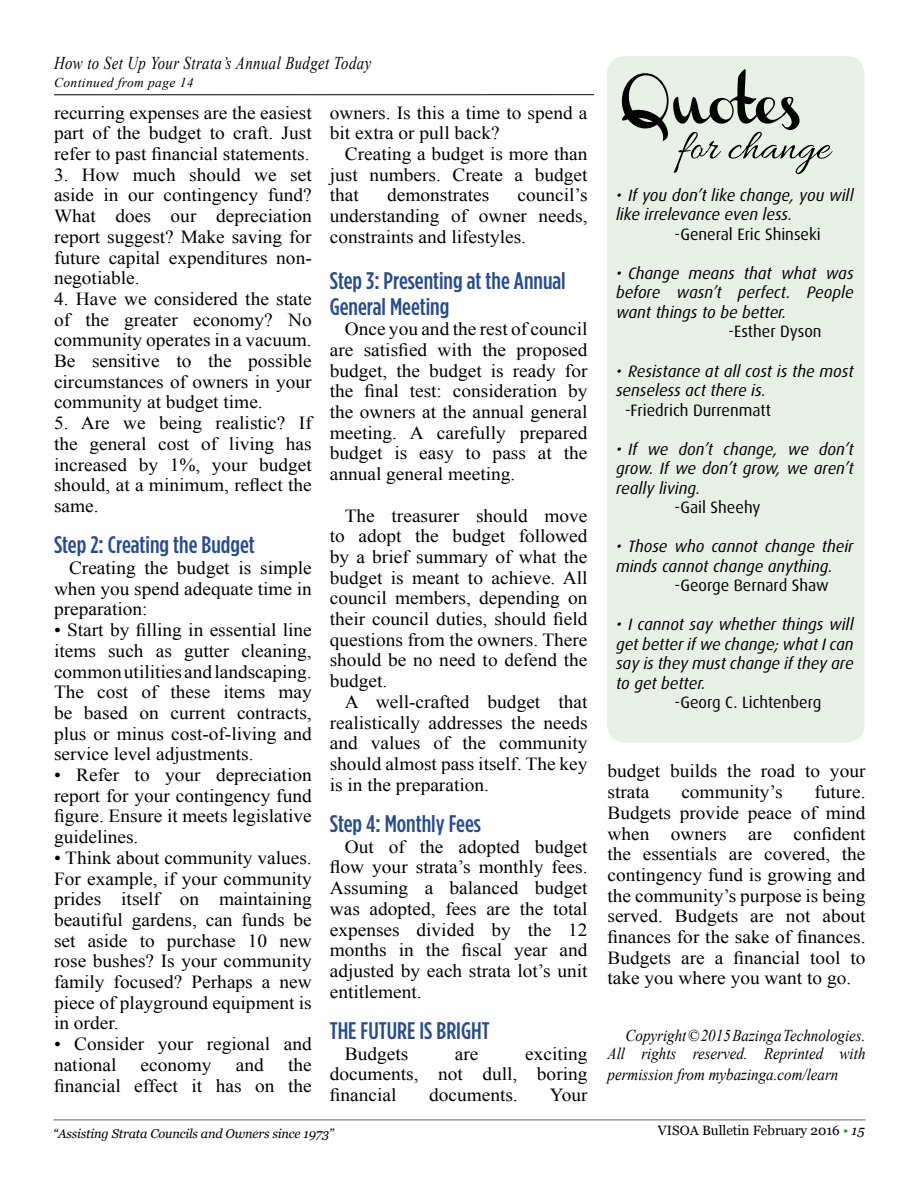
<style>
.page{position:relative;width:918px;height:1188px;background:#fff}
.page>*{position:absolute;margin:0;border:0;box-sizing:border-box;transform-origin:0 0}
.t1{font:500 24px/25.5px "Gotham Condensed";color:#264b92;scale:1.05 1}
.t2{font:18.45px/20.7px "Times New Roman";color:#000;text-align:justify;scale:1.05 1}
.t3{font:italic 18px "Times New Roman";letter-spacing:.03em;color:#000;scale:.82 1}
.t4{font:italic 16.5px/19.5px "Dax OT";color:#000}
.t5{font:16.5px "Dax OT";color:#000}
.t6{font:italic 16.5px/18px "Times New Roman";color:#000;text-align:right;scale:.91 1}
.t7{font:13.5px "Georgia";color:#000}
.t8{font:italic 13.5px "Times New Roman";letter-spacing:.03em;color:#000}
.t9{font:italic 12.75px "Georgia";letter-spacing:-.01em;color:#000}
.s1{color:#00aa4f}
.s2{font-style:italic}
</style>
<div class="page">
<hr style="left:54px;top:1120px;width:811px;height:1px;background:#616264">
<div style="left:607px;top:56px;width:258px;height:686px;background:#e8efe6;border-radius:18px"></div>
<svg style="left:622px;top:69px;width:211px;height:106px"></svg>
<hr style="left:54px;top:94px;width:540px;height:1px;background:#000">
<p class="t3" style="left:54px;top:50px;width:388px">How to Set Up Your Strata’s Annual Budget Today</p>
<p class="t8" style="left:54px;top:73px;width:141px">Continued from page 14</p>
<p class="t2" style="left:54px;top:102px;width:247px">recurring expenses are the easiest part of the budget to craft. Just refer to past financial statements.</p>
<p class="t2" style="left:54px;top:164px;width:247px">3. How much should we set aside in our contingency fund?<br>What does our depreciation report suggest? Make saving for future capital expenditures non&shy;negotiable.</p>
<p class="t2" style="left:54px;top:288px;width:247px">4. Have we considered the state of the greater economy? No community operates in a vacuum.<br>Be sensitive to the possible circumstances of owners in your community at budget time.</p>
<p class="t2" style="left:54px;top:412px;width:247px">5. Are we being realistic? If the general cost of living has increased by 1%, your budget should, at a minimum, reflect the same.</p>
<h1 class="t1" style="left:54px;top:532px;width:193px">Step 2: Creating the Budget</h1>
<p class="t2" style="left:54px;top:557px;width:247px;text-indent:15px">Creating the budget is simple when you spend adequate time in preparation:</p>
<p class="t2" style="left:54px;top:619px;width:247px">• Start by filling in essential line items such as gutter cleaning, common utilities and landscaping.<br>The cost of these items may be based on current contracts, plus or minus cost-of-living and service level adjustments.</p>
<p class="t2" style="left:54px;top:764px;width:247px">• Refer to your depreciation report for your contingency fund figure. Ensure it meets legislative guidelines.</p>
<p class="t2" style="left:54px;top:847px;width:247px">• Think about community values.<br>For example, if your community prides itself on maintaining beautiful gardens, can funds be set aside to purchase 10 new rose bushes? Is your community family focused? Perhaps a new piece of playground equipment is in order.</p>
<p class="t2" style="left:54px;top:1033px;width:247px">• Consider your regional and national</p>
<p class="t2" style="left:54px;top:1054px;width:247px;text-align:right">the<br>financial effect it has on the</p>
<p class="t2" style="left:141px;top:1054px;width:69px">economy</p>
<p class="t2" style="left:236px;top:1054px;width:28px">and</p>
<p class="t2" style="left:330px;top:102px;width:247px">owners. Is this a time to spend a bit extra or pull back?</p>
<p class="t2" style="left:330px;top:143px;width:247px;text-indent:15px">Creating a budget is more than just numbers. Create a budget that</p>
<p class="t2" style="left:330px;top:185px;width:247px;text-indent:188px">council’s understanding of owner needs, constraints and lifestyles.</p>
<h1 class="t1" style="left:330px;top:267px;width:226px">Step 3: Presenting at the Annual<br>General Meeting</h1>
<p class="t2" style="left:330px;top:318px;width:247px;text-indent:15px">Once you and the rest of council are satisfied with the proposed budget, the budget is ready for the final test: consideration by the owners at the annual general meeting. A carefully prepared budget is easy to pass at the annual general meeting.</p>
<p class="t2" style="left:330px;top:505px;width:247px;text-indent:15px">The treasurer should move to adopt the budget followed by a brief summary of what the budget is meant to achieve. All council members, depending on their council duties, should field questions from the owners. There should be no need to defend the budget.</p>
<p class="t2" style="left:330px;top:691px;width:247px;text-indent:15px">A well-crafted budget that realistically addresses the needs and values of the community should almost pass itself. The key is in the preparation.</p>
<h1 class="t1" style="left:330px;top:810px;width:145px">Step 4: Monthly Fees</h1>
<p class="t2" style="left:330px;top:836px;width:247px;text-indent:15px">Out of the adopted budget flow your strata’s monthly fees.<br>Assuming a balanced budget was adopted, fees are the total expenses divided by the 12 months in the fiscal year and adjusted by each strata lot’s unit entitlement.</p>
<h1 class="t1" style="left:330px;top:1017px;width:154px">THE FUTURE IS BRIGHT</h1>
<p class="t2" style="left:345px;top:1043px;width:62px">Budgets</p>
<p class="t2" style="left:455px;top:1043px;width:24px">are</p>
<p class="t2" style="left:387px;top:185px;width:99px">demonstrates</p>
<p class="t2" style="left:330px;top:1043px;width:247px;text-indent:195px">exciting documents, not dull, boring financial</p>
<p class="t2" style="left:429px;top:1084px;width:86px">documents.</p>
<p class="t2" style="left:550px;top:1084px;width:38px">Your</p>
<p class="t4" style="left:616px;top:183px;width:239px">• If you don’t like change, you will like irrelevance even less.</p>
<p class="t5" style="left:675px;top:219px;width:148px">-General Eric Shinseki</p>
<p class="t4" style="left:616px;top:261px;width:239px;text-align:justify">• Change means that what was before wasn’t perfect. People want things to be better.</p>
<p class="t5" style="left:729px;top:316px;width:95px">-Esther Dyson</p>
<p class="t4" style="left:616px;top:358px;width:239px">• Resistance at all cost is the most senseless act there is.</p>
<p class="t5" style="left:625px;top:394px;width:147px">-Friedrich Durrenmatt</p>
<p class="t4" style="left:616px;top:436px;width:239px;text-align:justify">• If we don’t change, we don’t grow. If we don’t grow, we aren’t really living.</p>
<p class="t5" style="left:675px;top:492px;width:88px">-Gail Sheehy</p>
<p class="t4" style="left:616px;top:534px;width:239px">• Those who cannot change their minds cannot change anything.</p>
<p class="t5" style="left:675px;top:570px;width:156px">-George Bernard Shaw</p>
<p class="t4" style="left:616px;top:612px;width:239px;text-align:justify">• I cannot say whether things will get better if we change; what I can say is they must change if they are to get better.</p>
<p class="t5" style="left:675px;top:687px;width:148px">-Georg C. Lichtenberg</p>
<p class="t2" style="left:608px;top:761px;width:247px">budget builds the road to your strata</p>
<p class="t2" style="left:681px;top:781px;width:98px">community’s</p>
<p class="t2" style="left:608px;top:781px;width:247px;text-indent:207px">future.<br>Budgets provide peace of mind when owners are confident the essentials are covered, the contingency fund is growing and the community’s purpose is being served. Budgets are not about finances for the sake of finances.<br>Budgets are a financial tool to take you where you want to go.</p>
<p class="t6" style="left:607px;top:1026px;width:285px">Copyright © 2015 Bazinga Technologies.<br>All rights reserved. Reprinted with</p>
<p class="t6" style="left:607px;top:1065px;width:255px">permission from mybazinga.com/learn</p>
<p class="t9" style="left:53px;top:1124px;width:282px">“Assisting Strata Councils and Owners since 1973”</p>
<p class="t7" style="left:658px;top:1121px;width:208px">VISOA Bulletin February 2016 <span class="s1">•</span> <span class="s2">15</span></p>
</div>
